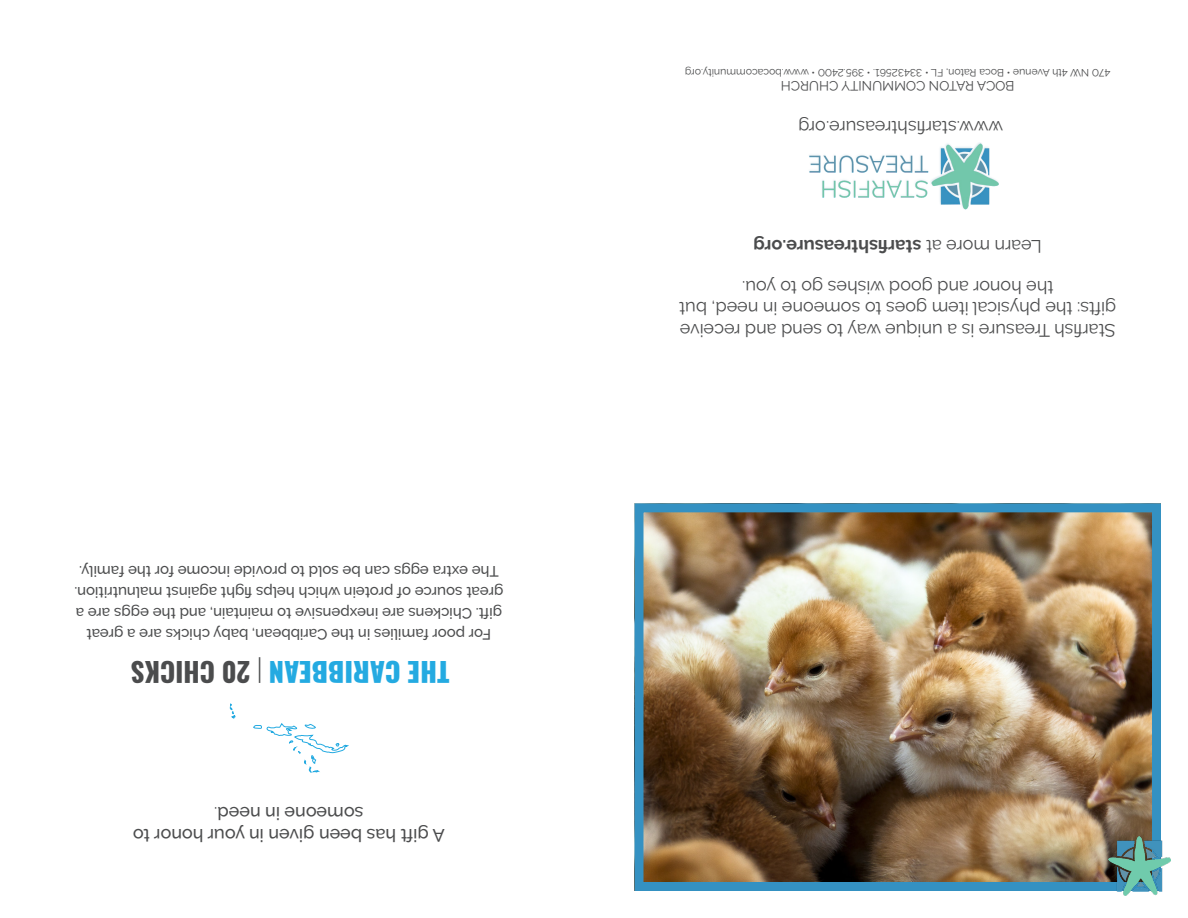
<style>
.page{position:relative;width:1188px;height:918px;background:#fff}
.page>*{position:absolute;margin:0;border:0;box-sizing:border-box;transform-origin:0 0}
.t1{font:800 27px "Oswald";color:#24aae1}
.t2{font:18px/21.6px "Raleway";color:#4b4c4d;text-align:center}
.t3{font:500 18px/21.6px "Raleway";color:#4b4c4d;text-align:center}
.t4{font:700 18px "Raleway";color:#4b4c4d}
.description_NEW{font:500 15px/21px "Raleway";color:#4b4c4d;text-align:center}
.t5{font:13.5px "Raleway";color:#4b4c4d}
.t6{font:10.5px "Raleway";color:#4b4c4d}
.s1{font-weight:200;color:#4b4c4d}
.s2{font-weight:700;color:#4b4c4d}
.s3{font-weight:400}
</style>
<div class="page">
<img style="left:644px;top:513px;width:507px;height:368px">
<div style="left:634px;top:503px;width:527px;height:388px;border:9px solid #3491c2"></div>
<img style="left:809px;top:143px;width:190px;height:67px">
<img style="left:1109px;top:837px;width:61px;height:59px">
<svg style="left:230px;top:703px;width:6px;height:15px"></svg>
<svg style="left:253px;top:723px;width:96px;height:50px"></svg>
<p class="description_NEW" style="left:503px;top:645px;width:431px;rotate:-180deg">For poor families in the Caribbean, baby chicks are a great gift. Chickens are inexpensive to maintain, and the eggs are a great source of protein which helps fight against malnutrition.<br>The extra eggs can be sold to provide income for the family.</p>
<p class="t1" style="left:449px;top:686px;width:320px;rotate:-180deg">THE CARIBBEAN <span class="s1">|</span> <span class="s2">20 CHICKS</span></p>
<p class="t3" style="left:445px;top:846px;width:313px;rotate:-180deg">A gift has been given in your honor to someone in need<span class="s3">.</span></p>
<p class="t6" style="left:1110px;top:78px;width:427px;rotate:-180deg">470 NW 4th Avenue • Boca Raton, FL • 33432561. • 395.2400 • www.bocacommunity.org</p>
<p class="t5" style="left:1014px;top:94px;width:235px;rotate:-180deg">BOCA RATON COMMUNITY CHURCH</p>
<p class="t2" style="left:1003px;top:138px;width:206px;rotate:-180deg">www.starfishtreasure.org</p>
<p class="t4" style="left:1042px;top:257px;width:290px;rotate:-180deg"><span class="s3">Learn more at</span> starfishtreasure.org</p>
<p class="t2" style="left:1116px;top:341px;width:439px;rotate:-180deg">Starfish Treasure is a unique way to send and receive gifts: the physical item goes to someone in need, but the honor and good wishes go to you.</p>
</div>
